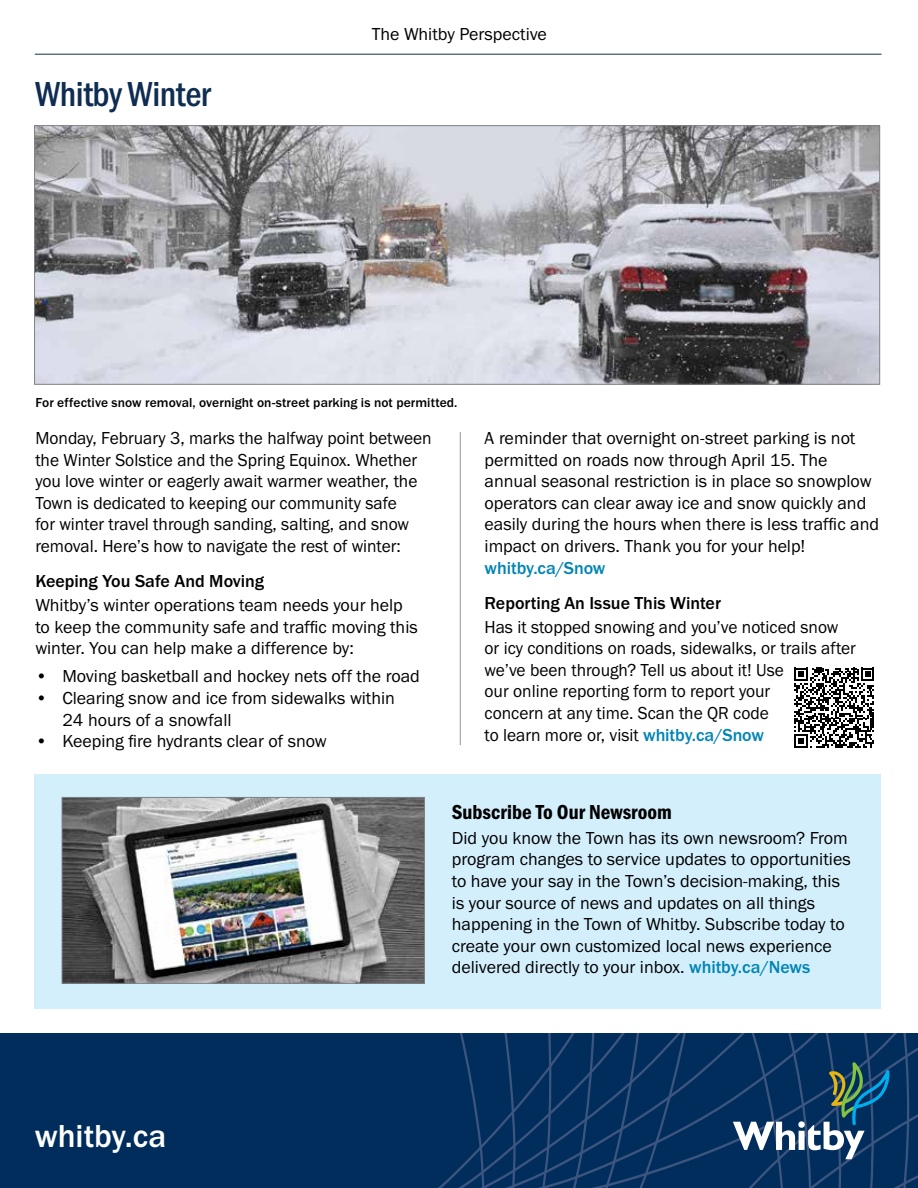
<style>
.page{position:relative;width:918px;height:1188px;background:#fff}
.page>*{position:absolute;margin:0;border:0;box-sizing:border-box;transform-origin:0 0}
.Headline_-_Main_24_pt{font:500 36px "Franklin Gothic URW Cond";letter-spacing:-.015em;color:#0f2d52}
.t1{font:500 33px "Franklin Gothic URW";color:#fff}
.Headline_-_Condensed_Bold_14_pt{font:21px "Franklin Gothic URW Con Dem";color:#000}
.Body_-_Regular_12_pt{font:18px/21.6px "Franklin Gothic URW Boo";color:#000}
.Body_-_Regular_12_pt-2{font:500 18px "Franklin Gothic URW";color:#000}
.t2{font:500 18px "Franklin Gothic URW";letter-spacing:-.005em;color:#0084b6}
.t3{font:500 13.5px "Franklin Gothic URW";letter-spacing:.005em;color:#000}
.s1{font-family:"Franklin Gothic URW";font-weight:500;color:#0084b6}
</style>
<div class="page">
<hr style="left:35px;top:54px;width:847px;height:1px;background:#0f2d52">
<div style="left:0;top:1033px;width:918px;height:155px;background:#002d5b"></div>
<svg style="left:733px;top:1062px;width:156px;height:97px;background:#2a5273"></svg>
<hr style="left:460px;top:432px;width:1px;height:313px;background:#939598">
<div style="left:35px;top:774px;width:846px;height:235px;background:#d4effc"></div>
<img style="left:36px;top:127px;width:842px;height:255px">
<div style="left:34px;top:125px;width:846px;height:259px;border:1px solid #808285"></div>
<img style="left:64px;top:799px;width:359px;height:183px">
<div style="left:62px;top:797px;width:363px;height:187px;border:1px solid #808285"></div>
<svg style="left:794px;top:668px;width:80px;height:80px"></svg>
<p class="Headline_-_Main_24_pt" style="left:35px;top:68px;width:177px">Whitby Winter</p>
<p class="Body_-_Regular_12_pt" style="left:372px;top:23px;width:177px">The Whitby Perspective</p>
<p class="t3" style="left:35px;top:394px;width:424px">For effective snow removal, overnight on-street parking is not permitted.</p>
<p class="Body_-_Regular_12_pt" style="left:35px;top:427px;width:398px">Monday, February 3, marks the halfway point between the Winter Solstice and the Spring Equinox. Whether you love winter or eagerly await warmer weather, the Town is dedicated to keeping our community safe<br>for winter travel through sanding, salting, and snow removal. Here’s how to navigate the rest of winter:</p>
<p class="Body_-_Regular_12_pt-2" style="left:35px;top:570px;width:230px">Keeping You Safe And Moving</p>
<p class="Body_-_Regular_12_pt" style="left:35px;top:594px;width:384px">Whitby’s winter operations team needs your help to keep the community safe and traffic moving this winter. You can help make a difference by:</p>
<p class="Body_-_Regular_12_pt" style="left:35px;top:665px;width:386px">• Moving basketball and hockey nets off the road</p>
<p class="Body_-_Regular_12_pt" style="left:62px;top:687px;width:334px;text-indent:-27px">• Clearing snow and ice from sidewalks within<br>24 hours of a snowfall</p>
<p class="Body_-_Regular_12_pt" style="left:35px;top:730px;width:293px">• Keeping fire hydrants clear of snow</p>
<p class="Body_-_Regular_12_pt" style="left:485px;top:427px;width:396px">A reminder that overnight on-street parking is not permitted on roads now through April 15. The annual seasonal restriction is in place so snowplow operators can clear away ice and snow quickly and easily during the hours when there is less traffic and impact on drivers. Thank you for your help!</p>
<p class="t2" style="left:485px;top:557px;width:122px">whitby.ca/Snow</p>
<p class="Body_-_Regular_12_pt-2" style="left:485px;top:592px;width:238px">Reporting An Issue This Winter</p>
<p class="Body_-_Regular_12_pt" style="left:485px;top:615px;width:373px">Has it stopped snowing and you’ve noticed snow or icy conditions on roads, sidewalks, or trails after we’ve been through? Tell us about it! Use<br>our online reporting form to report your<br>concern at any time. Scan the QR code<br>to learn more or, visit <span class="s1">whitby.ca/Snow</span></p>
<h2 class="t1" style="left:35px;top:1116px;width:133px">whitby.ca</h2>
<p class="Headline_-_Condensed_Bold_14_pt" style="left:452px;top:798px;width:222px">Subscribe To Our Newsroom</p>
<p class="Body_-_Regular_12_pt" style="left:452px;top:827px;width:400px">Did you know the Town has its own newsroom? From program changes to service updates to opportunities to have your say in the Town’s decision-making, this is your source of news and updates on all things happening in the Town of Whitby. Subscribe today to create your own customized local news experience delivered directly to your inbox. <span class="s1">whitby.ca/News</span></p>
</div>
